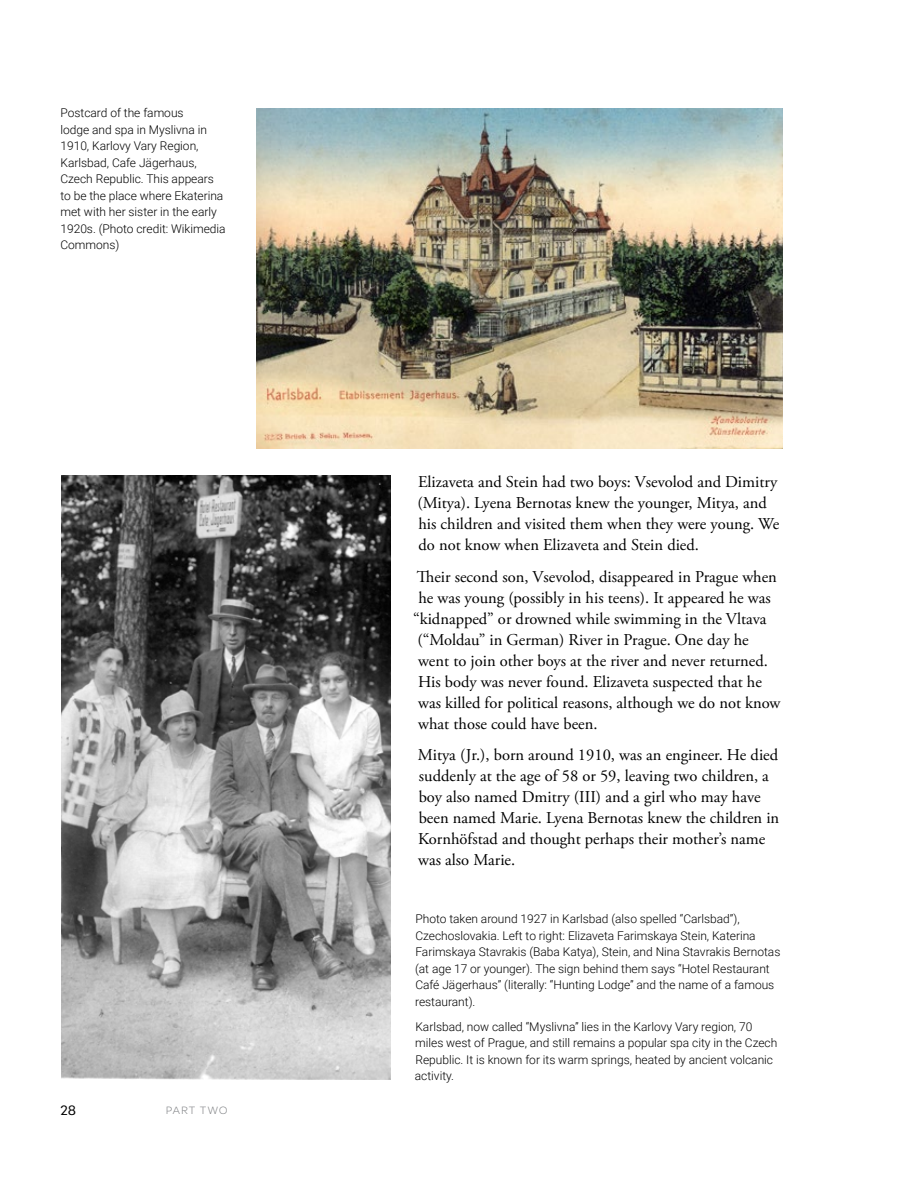
<style>
.page{position:relative;width:918px;height:1188px;background:#fff}
.page>*{position:absolute;margin:0;border:0;box-sizing:border-box;transform-origin:0 0}
.t1{font:16.5px/21px "Adobe Garamond Pro";color:#000}
.t2{font:13.5px "Sonny Cond";color:#000}
.t3{font:300 12px/16.5px "Roboto";color:#000}
.t4{font:300 10.5px "Sonny Cond";letter-spacing:.07em;color:#808285}
</style>
<div class="page">
<img style="left:61px;top:475px;width:330px;height:605px">
<img style="left:256px;top:108px;width:527px;height:340px">
<p class="t3" style="left:60px;top:104px;width:167px">Postcard of the famous<br>lodge and spa in Myslivna in<br>1910, Karlovy Vary Region,<br>Karlsbad, Cafe Jägerhaus,<br>Czech Republic. This appears to be the place where Ekaterina met with her sister in the early<br>1920s. (Photo credit: Wikimedia<br>Commons)</p>
<p class="t2" style="left:60px;top:1101px;width:17px">28</p>
<p class="t4" style="left:166px;top:1104px;width:64px">PART TWO</p>
<p class="t1" style="left:417px;top:472px;width:363px">Elizaveta and Stein had two boys: Vsevolod and Dimitry (Mitya). Lyena Bernotas knew the younger, Mitya, and his children and visited them when they were young. We do not know when Elizaveta and Stein died.</p>
<p class="t1" style="left:417px;top:567px;width:362px">Their second son, Vsevolod, disappeared in Prague when</p>
<p class="t1" style="left:418px;top:588px;width:354px">he was young (possibly in his teens). It appeared he was</p>
<p class="t1" style="left:413px;top:609px;width:355px">“kidnapped” or drowned while swimming in the Vltava</p>
<p class="t1" style="left:417px;top:630px;width:333px">(“Moldau” in German) River in Prague. One day he</p>
<p class="t1" style="left:418px;top:651px;width:351px">went to join other boys at the river and never returned.</p>
<p class="t1" style="left:418px;top:672px;width:345px">His body was never found. Elizaveta suspected that he</p>
<p class="t1" style="left:418px;top:693px;width:364px">was killed for political reasons, although we do not know</p>
<p class="t1" style="left:418px;top:714px;width:181px">what those could have been.</p>
<p class="t1" style="left:418px;top:745px;width:363px">Mitya (Jr.), born around 1910, was an engineer. He died suddenly at the age of 58 or 59, leaving two children, a boy also named Dmitry (III) and a girl who may have been named Marie. Lyena Bernotas knew the children in Kornhöfstad and thought perhaps their mother’s name was also Marie.</p>
<p class="t3" style="left:415px;top:910px;width:367px">Photo taken around 1927 in Karlsbad (also spelled “Carlsbad”), Czechoslovakia. Left to right: Elizaveta Farimskaya Stein, Katerina Farimskaya Stavrakis (Baba Katya), Stein, and Nina Stavrakis Bernotas (at age 17 or younger). The sign behind them says “Hotel Restaurant Café Jägerhaus” (literally: “Hunting Lodge” and the name of a famous restaurant).</p>
<p class="t3" style="left:415px;top:1018px;width:364px">Karlsbad, now called “Myslivna” lies in the Karlovy Vary region, 70 miles west of Prague, and still remains a popular spa city in the Czech Republic. It is known for its warm springs, heated by ancient volcanic activity.</p>
</div>
